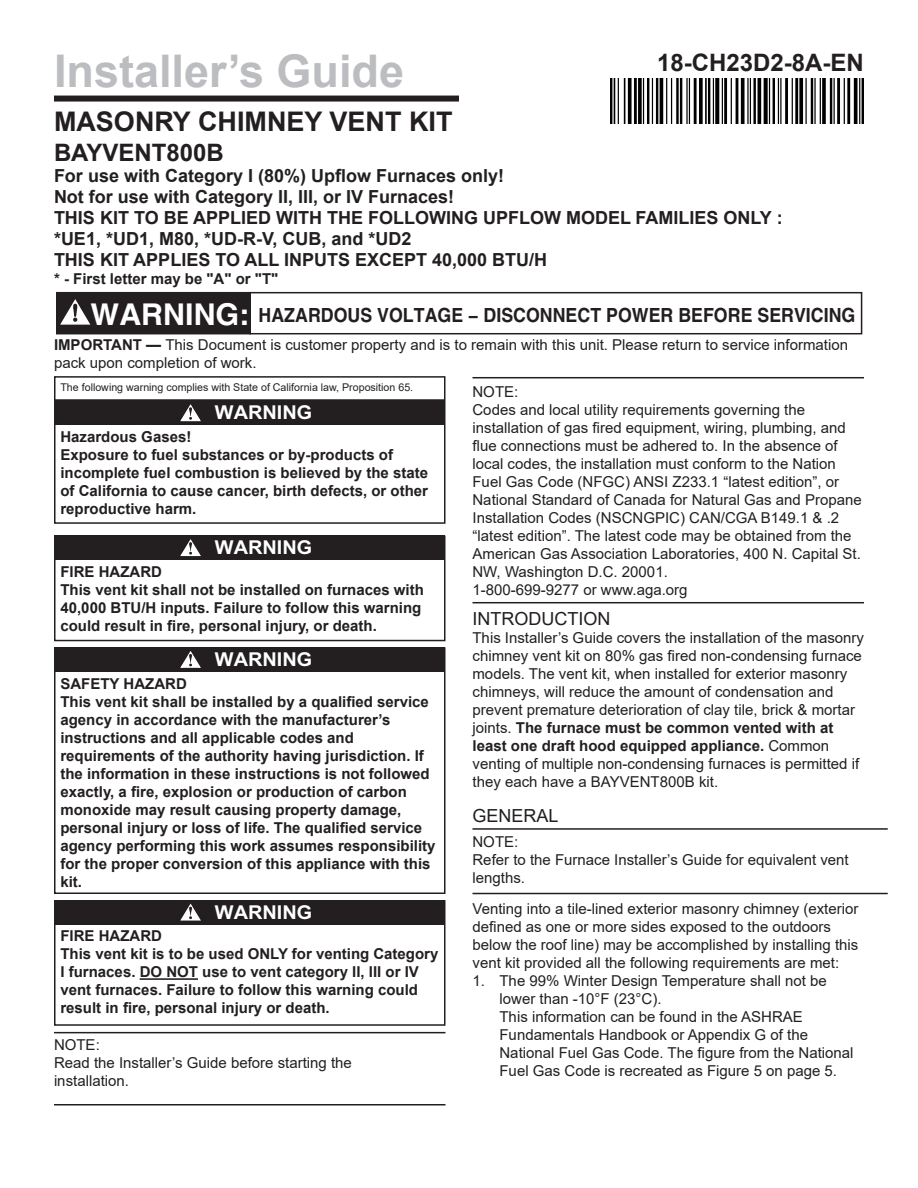
<style>
.page{position:relative;width:918px;height:1188px;background:#fff}
.page>*{position:absolute;margin:0;border:0;box-sizing:border-box;transform-origin:0 0}
.Head_Title{font:700 45px "Arial";color:#bcbdc0}
.t1{font:700 27px "Arial";color:#231f20}
.t2{font:700 24px "Arial";color:#231f20}
.t3{font:700 19.5px "Helvetica";color:#231f20;scale:.91 1}
.t4{font:700 19.05px "Arial";color:#fff;scale:1.04 1}
.t5{font:700 18px "Arial";color:#231f20}
.t6{font:18px "Arial";color:#231f20}
.Paragraph{font:15px/18px "Arial";color:#231f20}
.t7{font:700 15px/18px "Arial";color:#231f20}
.t8{font:10.65px "Arial";color:#231f20}
.s1{font-size:30px;color:#fff}
.s2{font-weight:700}
</style>
<div class="page">
<div style="left:54px;top:96px;width:405px;height:6px;background:#231f20"></div>
<img style="left:611px;top:79px;width:253px;height:45px">
<svg style="left:59px;top:291px;width:804px;height:44px"></svg>
<div style="left:54px;top:376px;width:392px;height:148px;border:2px solid #231f20"></div>
<div style="left:54px;top:536px;width:392px;height:105px;border:2px solid #231f20"></div>
<div style="left:54px;top:900px;width:392px;height:126px;border:2px solid #231f20"></div>
<div style="left:54px;top:647px;width:392px;height:247px;border:2px solid #231f20"></div>
<hr style="left:54px;top:399px;width:391px;height:2px;background:#231f20">
<div style="left:54px;top:401px;width:391px;height:24px;background:#231f20"></div>
<div style="left:54px;top:536px;width:391px;height:24px;background:#231f20"></div>
<div style="left:54px;top:900px;width:391px;height:24px;background:#231f20"></div>
<div style="left:54px;top:647px;width:391px;height:25px;background:#231f20"></div>
<hr style="left:140px;top:978px;width:58px;height:2px;background:#231f20">
<hr style="left:54px;top:1032px;width:392px;height:1px;background:#231f20">
<hr style="left:472px;top:828px;width:416px;height:2px;background:#231f20">
<hr style="left:472px;top:893px;width:416px;height:1px;background:#231f20">
<hr style="left:472px;top:377px;width:392px;height:1px;background:#231f20">
<hr style="left:54px;top:1104px;width:392px;height:2px;background:#231f20">
<hr style="left:472px;top:602px;width:392px;height:1px;background:#231f20">
<p class="t2" style="left:657px;top:46px;width:208px">18-CH23D2-8A-EN</p>
<p class="Head_Title" style="left:54px;top:39px;width:352px">Installer’s Guide</p>
<p class="t1" style="left:54px;top:103px;width:400px">MASONRY CHIMNEY VENT KIT</p>
<p class="t2" style="left:54px;top:136px;width:171px">BAYVENT800B</p>
<p class="t5" style="left:54px;top:163px;width:452px">For use with Category I (80%) Upflow Furnaces only!</p>
<p class="t5" style="left:54px;top:184px;width:402px">Not for use with Category II, III, or IV Furnaces!</p>
<p class="t5" style="left:54px;top:205px;width:730px">THIS KIT TO BE APPLIED WITH THE FOLLOWING UPFLOW MODEL FAMILIES ONLY :</p>
<p class="t5" style="left:54px;top:226px;width:359px">*UE1, *UD1, M80, *UD-R-V, CUB, and *UD2</p>
<p class="t5" style="left:54px;top:247px;width:495px">THIS KIT APPLIES TO ALL INPUTS EXCEPT 40,000 BTU/H</p>
<p class="t7" style="left:54px;top:270px;width:226px">* - First letter may be "A" or "T"</p>
<p class="t3" style="left:91px;top:303px;width:842px"><span class="s1">WARNING:</span> HAZARDOUS VOLTAGE - DISCONNECT POWER BEFORE SERVICING</p>
<p class="Paragraph" style="left:54px;top:336px;width:796px"><span class="s2">IMPORTANT —</span> This Document is customer property and is to remain with this unit. Please return to service information pack upon completion of work.</p>
<p class="t8" style="left:60px;top:380px;width:354px">The following warning complies with State of California law, Proposition 65.</p>
<p class="t4" style="left:181px;top:402px;width:128px">▲ WARNING</p>
<p class="t7" style="left:60px;top:428px;width:132px">Hazardous Gases!</p>
<p class="t7" style="left:60px;top:446px;width:369px">Exposure to fuel substances or by-products of incomplete fuel combustion is believed by the state of California to cause cancer, birth defects, or other reproductive harm.</p>
<p class="t4" style="left:181px;top:536px;width:128px">▲ WARNING</p>
<p class="t7" style="left:60px;top:563px;width:103px">FIRE HAZARD</p>
<p class="t7" style="left:60px;top:581px;width:365px">This vent kit shall not be installed on furnaces with<br>40,000 BTU/H inputs. Failure to follow this warning could result in fire, personal injury, or death.</p>
<p class="t4" style="left:181px;top:648px;width:128px">▲ WARNING</p>
<p class="t7" style="left:60px;top:675px;width:128px">SAFETY HAZARD</p>
<p class="t7" style="left:60px;top:693px;width:377px">This vent kit shall be installed by a qualified service agency in accordance with the manufacturer’s instructions and all applicable codes and requirements of the authority having jurisdiction. If the information in these instructions is not followed exactly, a fire, explosion or production of carbon monoxide may result causing property damage, personal injury or loss of life. The qualified service agency performing this work assumes responsibility for the proper conversion of this appliance with this kit.</p>
<p class="t4" style="left:181px;top:901px;width:128px">▲ WARNING</p>
<p class="t7" style="left:60px;top:927px;width:103px">FIRE HAZARD</p>
<p class="t7" style="left:60px;top:945px;width:379px">This vent kit is to be used ONLY for venting Category I furnaces. DO NOT use to vent category II, III or IV vent furnaces. Failure to follow this warning could result in fire, personal injury or death.</p>
<p class="Paragraph" style="left:54px;top:1036px;width:47px">NOTE:</p>
<p class="Paragraph" style="left:54px;top:1054px;width:299px">Read the Installer’s Guide before starting the</p>
<p class="Paragraph" style="left:54px;top:1072px;width:77px">installation.</p>
<p class="Paragraph" style="left:472px;top:383px;width:47px">NOTE:</p>
<p class="Paragraph" style="left:472px;top:401px;width:391px">Codes and local utility requirements governing the installation of gas fired equipment, wiring, plumbing, and flue connections must be adhered to. In the absence of local codes, the installation must conform to the Nation Fuel Gas Code (NFGC) ANSI Z233.1 “latest edition”, or National Standard of Canada for Natural Gas and Propane Installation Codes (NSCNGPIC) CAN/CGA B149.1 &amp; .2 “latest edition”. The latest code may be obtained from the American Gas Association Laboratories, 400 N. Capital St.<br>NW, Washington D.C. 20001.<br>1-800-699-9277 or www.aga.org</p>
<p class="t6" style="left:472px;top:606px;width:139px">INTRODUCTION</p>
<p class="Paragraph" style="left:472px;top:629px;width:393px">This Installer’s Guide covers the installation of the masonry chimney vent kit on 80% gas fired non-condensing furnace models. The vent kit, when installed for exterior masonry chimneys, will reduce the amount of condensation and prevent premature deterioration of clay tile, brick &amp; mortar joints. <span class="s2">The furnace must be common vented with at least one draft hood equipped appliance.</span> Common venting of multiple non-condensing furnaces is permitted if they each have a BAYVENT800B kit.</p>
<p class="t6" style="left:472px;top:804px;width:88px">GENERAL</p>
<p class="Paragraph" style="left:472px;top:833px;width:47px">NOTE:</p>
<p class="Paragraph" style="left:472px;top:851px;width:378px">Refer to the Furnace Installer’s Guide for equivalent vent lengths.</p>
<p class="Paragraph" style="left:472px;top:900px;width:387px">Venting into a tile-lined exterior masonry chimney (exterior defined as one or more sides exposed to the outdoors below the roof line) may be accomplished by installing this vent kit provided all the following requirements are met:</p>
<p class="Paragraph" style="left:500px;top:972px;width:329px;text-indent:-27px">1. The 99% Winter Design Temperature shall not be lower than -10°F (23°C).</p>
<p class="Paragraph" style="left:500px;top:1008px;width:356px">This information can be found in the ASHRAE Fundamentals Handbook or Appendix G of the National Fuel Gas Code. The figure from the National Fuel Gas Code is recreated as Figure 5 on page 5.</p>
</div>
